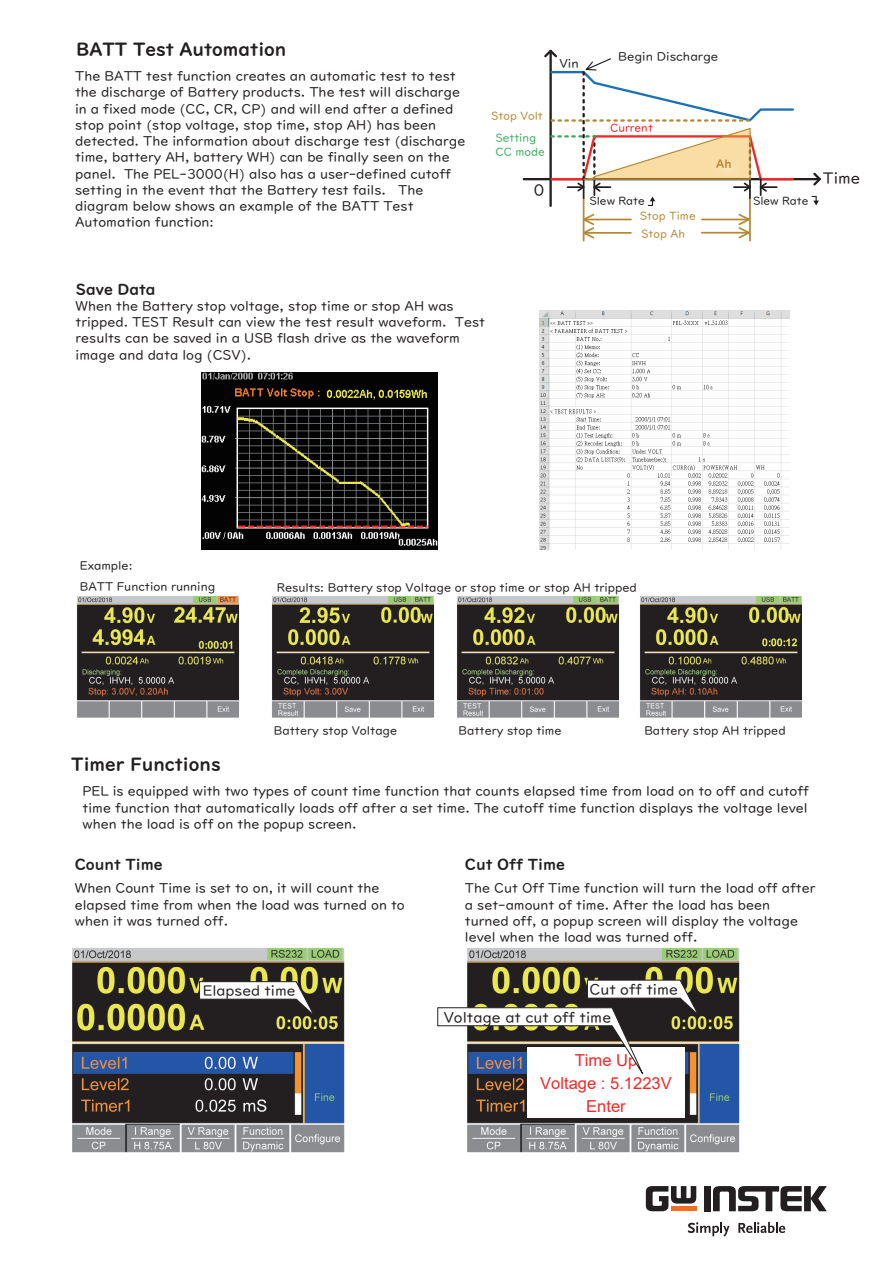
<style>
.page{position:relative;width:893px;height:1263px;background:#fff}
.page>*{position:absolute;margin:0;border:0;box-sizing:border-box;transform-origin:0 0}
.t1{font:18px "UD Digi Kyokasho NK B";color:#221f21}
.t2{font:16.5px/23.1px "Arial";color:#ee2a29;text-align:center}
.t3{font:15.9px "UD Digi Kyokasho NK R";color:#231f20}
.t4{font:15px "UD Digi Kyokasho NK R";color:#231f20}
.t5{font:15px "UD Digi Kyokasho NK B";color:#221f21}
.t6{font:14.55px "UD Digi Kyokasho NK R";color:#231f20}
.t7{font:13.5px/16.2px "UD Digi Kyokasho NK R";color:#231f20}
.t8{font:12.15px "UD Digi Kyokasho NK R";color:#231f20}
.t9{font:12px/21px "UD Digi Kyokasho NK R";color:#231f20}
.t10{font:11.25px/17.5px "UD Digi Kyokasho NK R";color:#b58933}
.t11{font:11.25px "UD Digi Kyokasho NK R";color:#231f20}
.t12{font:11.25px/13.5px "UD Digi Kyokasho NK R";color:#38ad5b}
.t13{font:11.25px "UD Digi Kyokasho NK R";color:#ee1d23}
.t14{font:11.25px "UD Digi Kyokasho NK B";color:#b58933}
</style>
<div class="page">
<img style="left:202px;top:373px;width:235px;height:176px">
<img style="left:540px;top:311px;width:249px;height:238px">
<img style="left:77px;top:596px;width:163px;height:122px">
<img style="left:272px;top:596px;width:163px;height:122px">
<img style="left:457px;top:596px;width:163px;height:122px">
<img style="left:640px;top:596px;width:162px;height:122px">
<hr style="left:524px;top:178px;width:296px;height:2px;background:#231f20">
<svg style="left:811px;top:172px;width:10px;height:14px"></svg>
<hr style="left:749px;top:198px;width:2px;height:43px;background:#b58933">
<hr style="left:583px;top:198px;width:1px;height:43px;background:#b58933">
<svg style="left:542px;top:49px;width:253px;height:191px"></svg>
<svg style="left:811px;top:195px;width:8px;height:10px"></svg>
<img style="left:708px;top:149px;width:44px;height:40px">
<img style="left:72px;top:948px;width:272px;height:204px">
<svg style="left:199px;top:981px;width:118px;height:38px"></svg>
<img style="left:467px;top:948px;width:273px;height:204px">
<div style="left:527px;top:1048px;width:158px;height:70px;background:#fff"></div>
<svg style="left:437px;top:979px;width:264px;height:105px"></svg>
<svg style="left:688px;top:1222px;width:41px;height:14px"></svg>
<svg style="left:738px;top:1222px;width:47px;height:11px"></svg>
<svg style="left:646px;top:1186px;width:50px;height:25px"></svg>
<div style="left:671px;top:1206px;width:25px;height:5px;background:#f36e21"></div>
<div style="left:704px;top:1186px;width:7px;height:25px;background:#231f20"></div>
<svg style="left:713px;top:1186px;width:114px;height:25px"></svg>
<h1 class="t1" style="left:76px;top:39px;width:212px">BATT Test Automation</h1>
<p class="t7" style="left:75px;top:68px;width:392px">The BATT test function creates an automatic test to test the discharge of Battery products. The test will discharge in a fixed mode (CC, CR, CP) and will end after a defined stop point (stop voltage, stop time, stop AH) has been detected. The information about discharge test (discharge time, battery AH, battery WH) can be finally seen on the panel. The PEL-3000(H) also has a user-defined cutoff setting in the event that the Battery test fails. The diagram below shows an example of the BATT Test Automation function:</p>
<p class="t8" style="left:559px;top:56px;width:21px">Vin</p>
<p class="t8" style="left:618px;top:49px;width:102px">Begin Discharge</p>
<p class="t10" style="left:491px;top:108px;width:53px">Stop Volt</p>
<p class="t12" style="left:495px;top:131px;width:51px">Setting<br>CC mode</p>
<p class="t3" style="left:534px;top:181px;width:12px">0</p>
<p class="t13" style="left:610px;top:122px;width:44px">Current</p>
<p class="t14" style="left:716px;top:157px;width:17px">Ah</p>
<p class="t11" style="left:589px;top:195px;width:57px">Slew Rate</p>
<p class="t11" style="left:753px;top:195px;width:57px">Slew Rate</p>
<p class="t10" style="left:640px;top:207px;width:57px">Stop Time<br>Stop Ah</p>
<p class="t3" style="left:823px;top:169px;width:39px">Time</p>
<p class="t5" style="left:76px;top:280px;width:81px">Save Data</p>
<p class="t7" style="left:76px;top:298px;width:411px">When the Battery stop voltage, stop time or stop AH was tripped. TEST Result can view the test result waveform. Test results can be saved in a USB flash drive as the waveform image and data log (CSV).</p>
<p class="t9" style="left:80px;top:555px;width:137px">Example:<br>BATT Function running</p>
<h1 class="t1" style="left:71px;top:753px;width:151px">Timer Functions</h1>
<p class="t9" style="left:277px;top:577px;width:362px">Results: Battery stop Voltage or stop time or stop AH tripped</p>
<p class="t9" style="left:274px;top:720px;width:125px">Battery stop Voltage</p>
<p class="t9" style="left:458px;top:720px;width:105px">Battery stop time</p>
<p class="t9" style="left:644px;top:720px;width:143px">Battery stop AH tripped</p>
<p class="t7" style="left:83px;top:783px;width:728px;text-align:justify">PEL is equipped with two types of count time function that counts elapsed time from load on to off and cutoff time function that automatically loads off after a set time. The cutoff time function displays the voltage level when the load is off on the popup screen.</p>
<p class="t5" style="left:75px;top:856px;width:89px">Count Time</p>
<p class="t5" style="left:465px;top:856px;width:102px">Cut Off Time</p>
<p class="t7" style="left:75px;top:880px;width:331px">When Count Time is set to on, it will count the elapsed time from when the load was turned on to when it was turned off.</p>
<p class="t7" style="left:465px;top:880px;width:352px">The Cut Off Time function will turn the load off after a set-amount of time. After the load has been turned off, a popup screen will display the voltage level when the load was turned off.</p>
<p class="t6" style="left:203px;top:982px;width:94px">Elapsed time</p>
<p class="t4" style="left:589px;top:981px;width:90px">Cut off time</p>
<p class="t4" style="left:444px;top:1008px;width:169px">Voltage at cut off time</p>
<p class="t2" style="left:540px;top:1048px;width:133px">Time Up<br>Voltage : 5.1223V<br>Enter</p>
</div>
